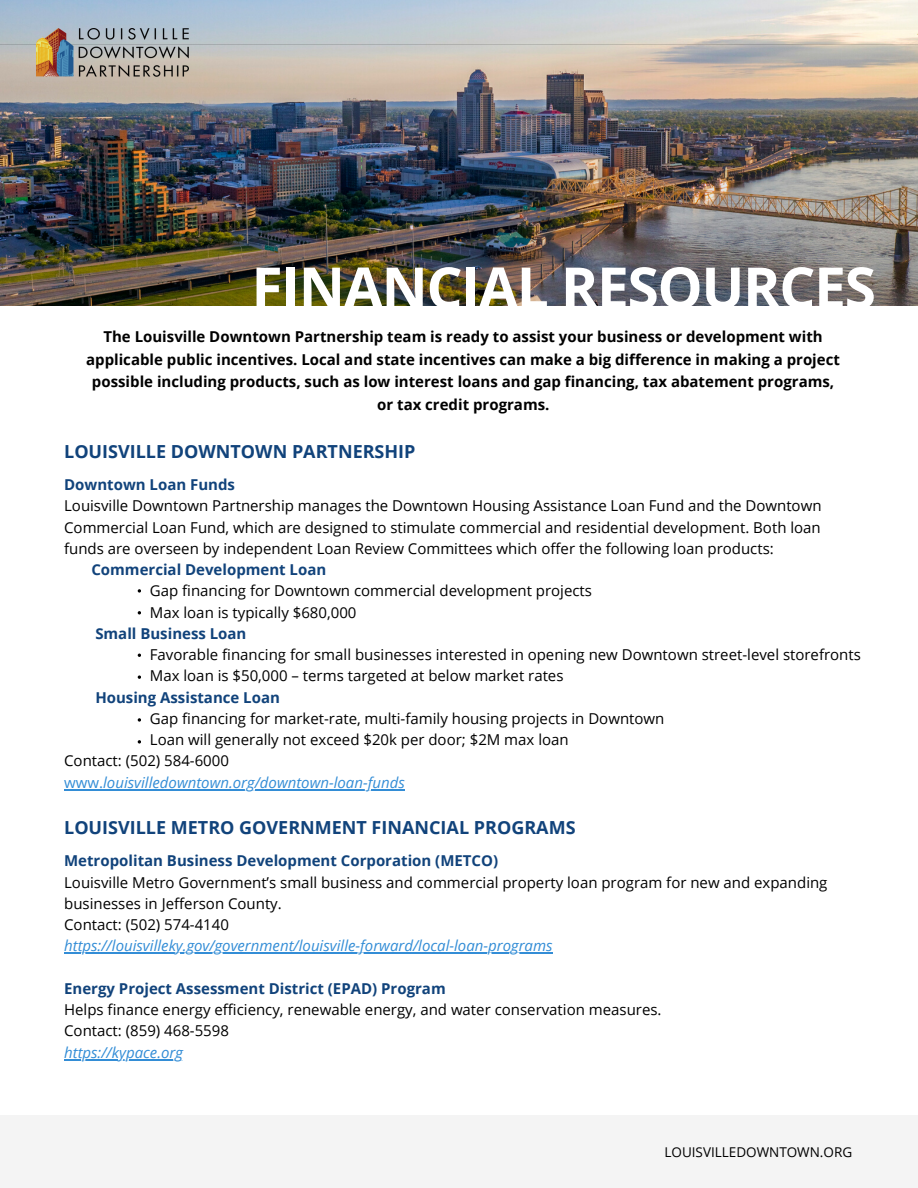
<style>
.page{position:relative;width:918px;height:1188px;background:#fff}
.page>*{position:absolute;margin:0;border:0;box-sizing:border-box;transform-origin:0 0}
.t1{font:700 57px "Open Sans";letter-spacing:-.025em;color:#fff}
.t2{font:700 18px "Open Sans";color:#11437b}
.t3{font:15px/21.3px "Open Sans";color:#000}
.t4{font:700 15px/22.5px "Open Sans";color:#000;text-align:center}
.t5{font:700 15px "Open Sans";color:#11437b}
.t6{font:italic 15px "Open Sans";color:#338dd6}
.t7{font:13.5px "Open Sans";color:#000}
.s1{font-style:normal}
</style>
<div class="page">
<img style="left:0;top:0;width:918px;height:306px">
<hr style="left:64px;top:789px;width:39px;height:1px;background:#338dd6">
<hr style="left:103px;top:789px;width:302px;height:1px;background:#338dd6">
<hr style="left:64px;top:953px;width:489px;height:1px;background:#338dd6">
<hr style="left:64px;top:1059px;width:119px;height:1px;background:#338dd6">
<img style="left:0;top:44px;width:918px;height:261px">
<img style="left:37px;top:28px;width:151px;height:49px">
<div style="left:0;top:1115px;width:918px;height:73px;background:#f4f4f4"></div>
<svg style="left:138px;top:718px;width:3px;height:4px"></svg>
<svg style="left:138px;top:740px;width:3px;height:4px"></svg>
<svg style="left:138px;top:589px;width:3px;height:4px"></svg>
<svg style="left:138px;top:611px;width:3px;height:4px"></svg>
<svg style="left:138px;top:675px;width:3px;height:4px"></svg>
<h1 class="t1" style="left:251px;top:247px;width:626px">FINANCIAL RESOURCES</h1>
<p class="t4" style="left:86px;top:325px;width:755px">The Louisville Downtown Partnership team is ready to assist your business or development with applicable public incentives. Local and state incentives can make a big difference in making a project possible including products, such as low interest loans and gap financing, tax abatement programs, or tax credit programs.</p>
<p class="t2" style="left:64px;top:438px;width:353px">LOUISVILLE DOWNTOWN PARTNERSHIP</p>
<p class="t5" style="left:64px;top:474px;width:172px">Downtown Loan Funds</p>
<p class="t3" style="left:64px;top:495px;width:759px;text-align:justify">Louisville Downtown Partnership manages the Downtown Housing Assistance Loan Fund and the Downtown Commercial Loan Fund, which are designed to stimulate commercial and residential development. Both loan funds are overseen by independent Loan Review Committees which offer the following loan products:</p>
<p class="t5" style="left:91px;top:559px;width:236px">Commercial Development Loan</p>
<p class="t3" style="left:150px;top:580px;width:444px">Gap financing for Downtown commercial development projects<br>Max loan is typically $680,000</p>
<p class="t5" style="left:95px;top:623px;width:153px">Small Business Loan</p>
<p class="t3" style="left:150px;top:644px;width:713px">Favorable financing for small businesses interested in opening new Downtown street-level storefronts<br>Max loan is $50,000 – terms targeted at below market rates</p>
<p class="t5" style="left:95px;top:687px;width:186px">Housing Assistance Loan</p>
<p class="t3" style="left:150px;top:707px;width:516px">Gap financing for market-rate, multi-family housing projects in Downtown</p>
<p class="t3" style="left:150px;top:729px;width:420px">Loan will generally not exceed $20k per door; $2M max loan</p>
<p class="t3" style="left:64px;top:750px;width:166px">Contact: (502) 584-6000</p>
<p class="t6" style="left:64px;top:772px;width:342px"><span class="s1">www.</span>louisvilledowntown.org/downtown-loan-funds</p>
<p class="t2" style="left:64px;top:815px;width:513px">LOUISVILLE METRO GOVERNMENT FINANCIAL PROGRAMS</p>
<p class="t5" style="left:64px;top:850px;width:435px">Metropolitan Business Development Corporation (METCO)</p>
<p class="t3" style="left:64px;top:871px;width:765px">Louisville Metro Government’s small business and commercial property loan program for new and expanding businesses in Jefferson County.<br>Contact: (502) 574-4140</p>
<p class="t6" style="left:64px;top:935px;width:490px">https://louisvilleky.gov/government/louisville-forward/local-loan-programs</p>
<p class="t5" style="left:64px;top:978px;width:383px">Energy Project Assessment District (EPAD) Program</p>
<p class="t3" style="left:64px;top:999px;width:599px">Helps finance energy efficiency, renewable energy, and water conservation measures.<br>Contact: (859) 468-5598</p>
<p class="t6" style="left:64px;top:1042px;width:120px">https://kypace.org</p>
<p class="t7" style="left:665px;top:1143px;width:189px">LOUISVILLEDOWNTOWN.ORG</p>
</div>
